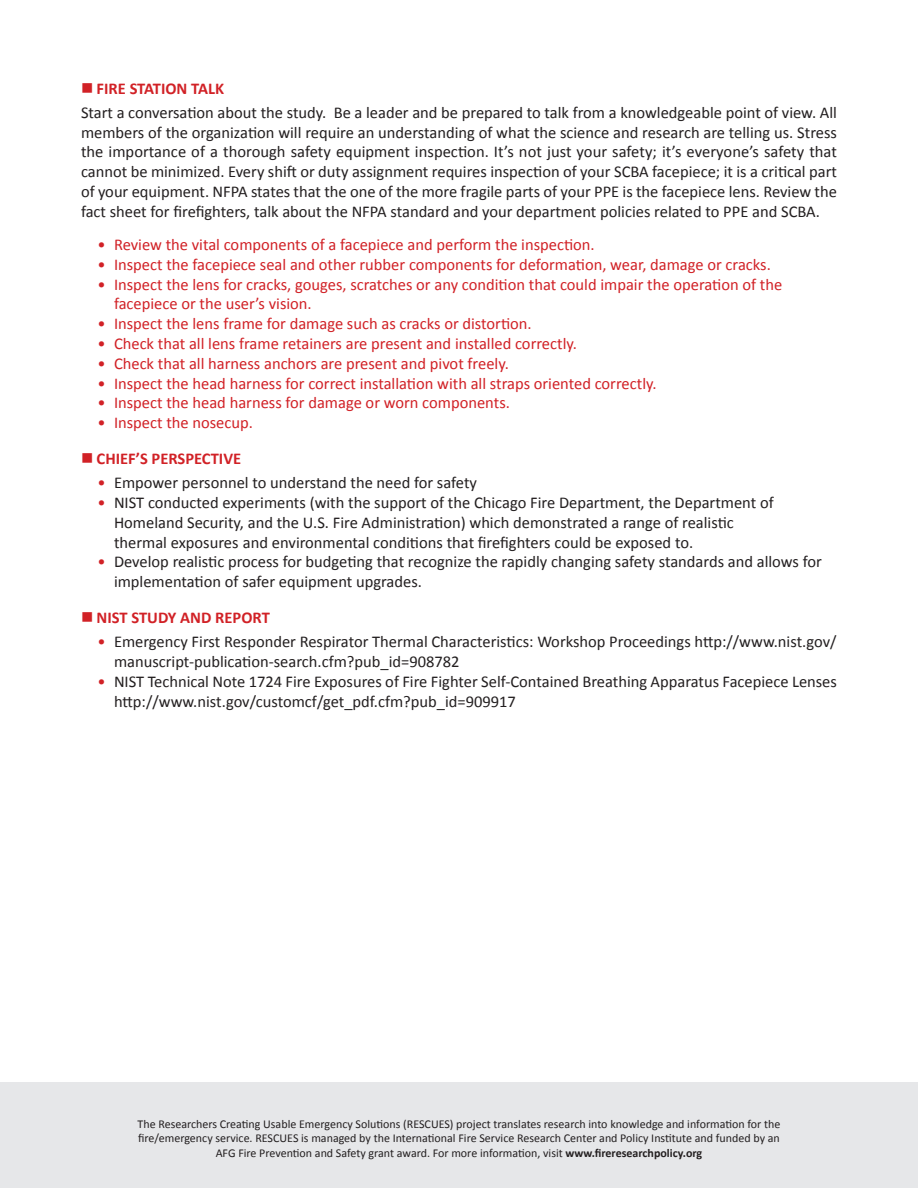
<style>
.page{position:relative;width:918px;height:1188px;background:#fff}
.page>*{position:absolute;margin:0;border:0;box-sizing:border-box;transform-origin:0 0}
.Paragraph_Style_2{font:16.5px/19.8px "Calibri";color:#231f20}
.Paragraph_Style_2-2{font:16.5px/19.8px "Calibri";color:#d12126}
.t1{font:700 16.5px "Calibri";color:#d12126}
.t2{font:12px/14.4px "Calibri";color:#231f20;text-align:center}
.s1{color:#d12126}
.s2{font-weight:700}
</style>
<div class="page">
<div style="left:0;top:1082px;width:918px;height:106px;background:#e6e7e9"></div>
<p class="t1" style="left:81px;top:78px;width:145px">■ FIRE STATION TALK</p>
<p class="Paragraph_Style_2" style="left:81px;top:102px;width:758px;text-align:justify">Start a conversation about the study. Be a leader and be prepared to talk from a knowledgeable point of view. All members of the organization will require an understanding of what the science and research are telling us. Stress the importance of a thorough safety equipment inspection. It’s not just your safety; it’s everyone’s safety that cannot be minimized. Every shift or duty assignment requires inspection of your SCBA facepiece; it is a critical part of your equipment. NFPA states that the one of the more fragile parts of your PPE is the facepiece lens. Review the fact sheet for firefighters, talk about the NFPA standard and your department policies related to PPE and SCBA.</p>
<p class="Paragraph_Style_2-2" style="left:98px;top:235px;width:499px">• Review the vital components of a facepiece and perform the inspection.</p>
<p class="Paragraph_Style_2-2" style="left:98px;top:255px;width:675px">• Inspect the facepiece seal and other rubber components for deformation, wear, damage or cracks.</p>
<p class="Paragraph_Style_2-2" style="left:114px;top:274px;width:670px;text-indent:-16px">• Inspect the lens for cracks, gouges, scratches or any condition that could impair the operation of the facepiece or the user’s vision.</p>
<p class="Paragraph_Style_2-2" style="left:98px;top:314px;width:436px">• Inspect the lens frame for damage such as cracks or distortion.</p>
<p class="Paragraph_Style_2-2" style="left:98px;top:334px;width:481px">• Check that all lens frame retainers are present and installed correctly.</p>
<p class="Paragraph_Style_2-2" style="left:98px;top:354px;width:413px">• Check that all harness anchors are present and pivot freely.</p>
<p class="Paragraph_Style_2-2" style="left:98px;top:373px;width:561px">• Inspect the head harness for correct installation with all straps oriented correctly.</p>
<p class="Paragraph_Style_2-2" style="left:98px;top:393px;width:414px">• Inspect the head harness for damage or worn components.</p>
<p class="Paragraph_Style_2-2" style="left:98px;top:413px;width:157px">• Inspect the nosecup.</p>
<p class="t1" style="left:81px;top:448px;width:162px">■ CHIEF’S PERSPECTIVE</p>
<p class="Paragraph_Style_2" style="left:98px;top:473px;width:381px"><span class="s1">•</span> Empower personnel to understand the need for safety</p>
<p class="Paragraph_Style_2" style="left:114px;top:493px;width:661px;text-indent:-16px"><span class="s1">•</span> NIST conducted experiments (with the support of the Chicago Fire Department, the Department of<br>Homeland Security, and the U.S. Fire Administration) which demonstrated a range of realistic thermal exposures and environmental conditions that firefighters could be exposed to.</p>
<p class="Paragraph_Style_2" style="left:114px;top:552px;width:709px;text-indent:-16px"><span class="s1">•</span> Develop realistic process for budgeting that recognize the rapidly changing safety standards and allows for implementation of safer equipment upgrades.</p>
<p class="t1" style="left:81px;top:607px;width:190px">■ NIST STUDY AND REPORT</p>
<p class="Paragraph_Style_2" style="left:114px;top:632px;width:724px;text-indent:-16px"><span class="s1">•</span> Emergency First Responder Respirator Thermal Characteristics: Workshop Proceedings http://www.nist.gov/ manuscript-publication-search.cfm?pub_id=908782</p>
<p class="Paragraph_Style_2" style="left:98px;top:672px;width:741px"><span class="s1">•</span> NIST Technical Note 1724 Fire Exposures of Fire Fighter Self-Contained Breathing Apparatus Facepiece Lenses</p>
<p class="Paragraph_Style_2" style="left:114px;top:691px;width:403px">http://www.nist.gov/customcf/get_pdf.cfm?pub_id=909917</p>
<p class="t2" style="left:138px;top:1117px;width:644px">The Researchers Creating Usable Emergency Solutions (RESCUES) project translates research into knowledge and information for the fire/emergency service. RESCUES is managed by the International Fire Service Research Center and Policy Institute and funded by an<br>AFG Fire Prevention and Safety grant award. For more information, visit <span class="s2">www.fireresearchpolicy.org</span></p>
</div>
